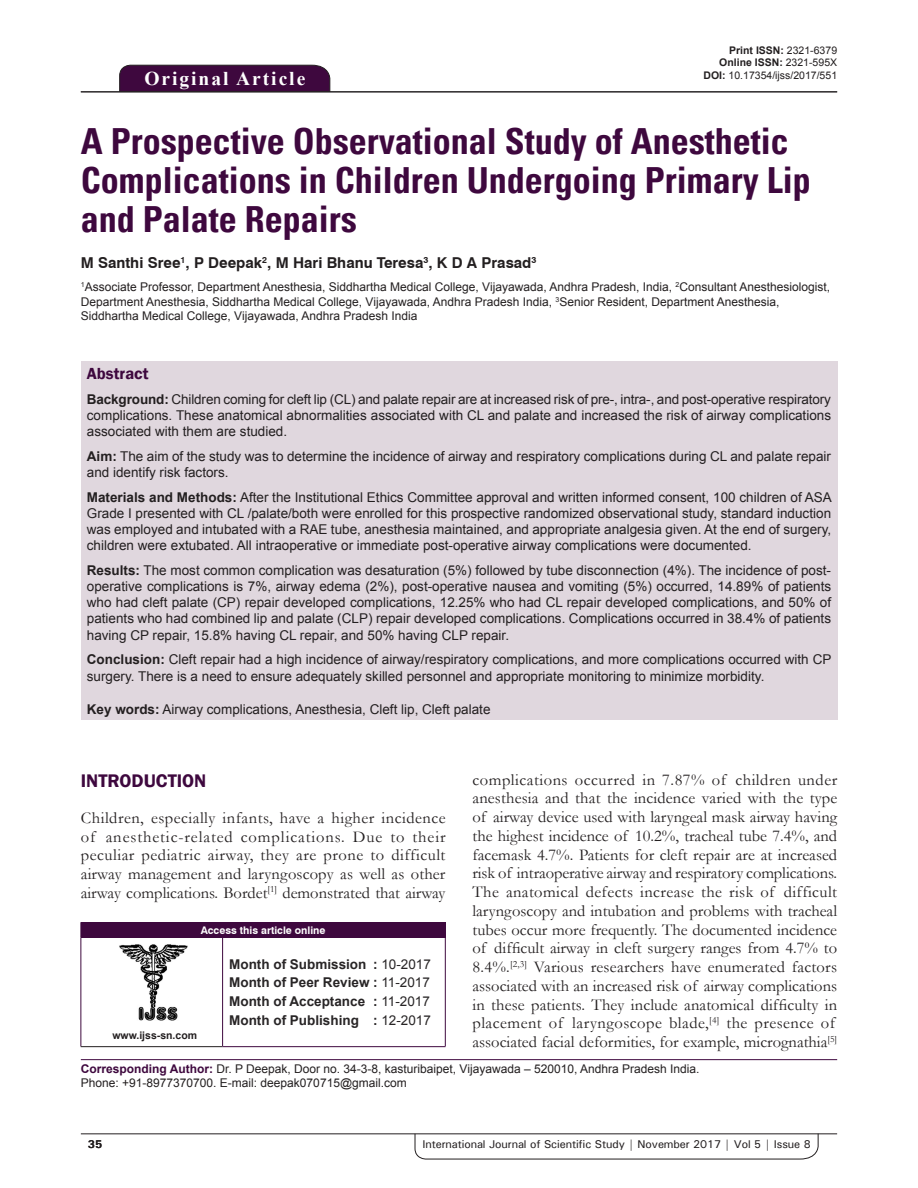
<style>
.page{position:relative;width:918px;height:1188px;background:#fff}
.page>*{position:absolute;margin:0;border:0;box-sizing:border-box;transform-origin:0 0}
.AT{font:700 condensed 36px/39px "Univers";color:#3e083e}
.AH{font:700 19.5px "Times New Roman";letter-spacing:.1em;color:#fff}
.t1{font:600 18.75px "Franklin Gothic";color:#3e083e}
.TX{font:16.5px/18.8px "Garamond";color:#231f20}
.ABSH{font:600 16.5px "Franklin Gothic";color:#3e083e}
.AU{font:700 15px "Swiss 721 BT";color:#231f20}
.ABS{font:13.5px/16.2px "Arial";color:#231f20;text-align:justify}
.HIS{font:700 13.5px/18.8px "Arial";color:#282526;text-align:justify}
.KWD{font:13.5px "Arial";color:#231f20}
.AFF{font:12px/14.4px "Arial";color:#231f20}
.ADD{font:12px/14.4px "Arial";color:#231f20}
.RF{font:500 11.25px "Univers";letter-spacing:-.01em;color:#231f20}
.t2{font:700 11.25px "Univers";color:#231f20}
.DOI{font:700 10.5px "Arial";color:#231f20}
.DOI-2{font:10.5px "Arial";color:#231f20}
.AAO{font:700 10.5px "Swiss 721 BT";color:#fff}
.Web{font:700 10.5px "Arial";color:#231f20}
.s1{font-weight:400}
.s2{font-weight:700}
.s3{font-weight:700;color:#3e083e}
</style>
<div class="page">
<svg style="left:415px;top:1133px;width:404px;height:26px"></svg>
<hr style="left:81px;top:1134px;width:756px;height:1px;background:#231f20">
<div style="left:119px;top:65px;width:211px;height:26px;background:#3e083e"></div>
<hr style="left:81px;top:91px;width:756px;height:1px;background:#231f20">
<div style="left:81px;top:361px;width:756px;height:359px;background:#e0d7de"></div>
<img style="left:119px;top:944px;width:69px;height:76px">
<div style="left:81px;top:922px;width:364px;height:15px;background:#3e083e"></div>
<svg style="left:445px;top:922px;width:1px;height:15px"></svg>
<hr style="left:81px;top:937px;width:142px;height:1px;background:#3e083e">
<hr style="left:81px;top:938px;width:1px;height:108px;background:#3e083e">
<hr style="left:81px;top:1046px;width:142px;height:1px;background:#231f20">
<hr style="left:223px;top:937px;width:223px;height:1px;background:#3e083e">
<hr style="left:222px;top:938px;width:1px;height:108px;background:#3e083e">
<hr style="left:445px;top:938px;width:1px;height:108px;background:#3e083e">
<hr style="left:223px;top:1046px;width:223px;height:1px;background:#3e083e">
<hr style="left:81px;top:1059px;width:756px;height:1px;background:#3e083e">
<p class="AH" style="left:144px;top:64px;width:162px">Original Article</p>
<p class="DOI" style="left:729px;top:42px;width:109px">Print ISSN: <span class="s1">2321-6379</span></p>
<p class="DOI" style="left:719px;top:55px;width:119px">Online ISSN: <span class="s1">2321-595X</span></p>
<p class="DOI-2" style="left:704px;top:68px;width:135px"><span class="s2">DOI:</span> 10.17354/ijss/2017/551</p>
<p class="AT" style="left:81px;top:122px;width:731px">A Prospective Observational Study of Anesthetic<br>Complications in Children Undergoing Primary Lip and Palate Repairs</p>
<p class="AU" style="left:81px;top:254px;width:457px">M Santhi Sree<sup>1</sup>, P Deepak<sup>2</sup>, M Hari Bhanu Teresa<sup>3</sup>, K D A Prasad<sup>3</sup></p>
<p class="AFF" style="left:81px;top:280px;width:751px"><sup>1</sup>Associate Professor, Department Anesthesia, Siddhartha Medical College, Vijayawada, Andhra Pradesh, India, <sup>2</sup>Consultant Anesthesiologist,<br>Department Anesthesia, Siddhartha Medical College, Vijayawada, Andhra Pradesh India, <sup>3</sup>Senior Resident, Department Anesthesia,<br>Siddhartha Medical College, Vijayawada, Andhra Pradesh India</p>
<p class="ABSH" style="left:87px;top:363px;width:63px">Abstract</p>
<p class="ABS" style="left:87px;top:391px;width:746px"><span class="s2">Background:</span> Children coming for cleft lip (CL) and palate repair are at increased risk of pre-, intra-, and post-operative respiratory complications. These anatomical abnormalities associated with CL and palate and increased the risk of airway complications associated with them are studied.</p>
<p class="ABS" style="left:87px;top:448px;width:746px"><span class="s2">Aim:</span> The aim of the study was to determine the incidence of airway and respiratory complications during CL and palate repair and identify risk factors.</p>
<p class="ABS" style="left:87px;top:489px;width:747px"><span class="s2">Materials and Methods:</span> After the Institutional Ethics Committee approval and written informed consent, 100 children of ASA Grade I presented with CL /palate/both were enrolled for this prospective randomized observational study, standard induction was employed and intubated with a RAE tube, anesthesia maintained, and appropriate analgesia given. At the end of surgery, children were extubated. All intraoperative or immediate post-operative airway complications were documented.</p>
<p class="ABS" style="left:87px;top:562px;width:746px"><span class="s2">Results:</span> The most common complication was desaturation (5%) followed by tube disconnection (4%). The incidence of post&shy;operative complications is 7%, airway edema (2%), post-operative nausea and vomiting (5%) occurred, 14.89% of patients who had cleft palate (CP) repair developed complications, 12.25% who had CL repair developed complications, and 50% of patients who had combined lip and palate (CLP) repair developed complications. Complications occurred in 38.4% of patients having CP repair, 15.8% having CL repair, and 50% having CLP repair.</p>
<p class="ABS" style="left:87px;top:651px;width:746px"><span class="s2">Conclusion:</span> Cleft repair had a high incidence of airway/respiratory complications, and more complications occurred with CP surgery. There is a need to ensure adequately skilled personnel and appropriate monitoring to minimize morbidity.</p>
<p class="KWD" style="left:87px;top:700px;width:405px"><span class="s2">Key words:</span> Airway complications, Anesthesia, Cleft lip, Cleft palate</p>
<p class="TX" style="left:473px;top:770px;width:366px">complications occurred in 7.87% of children under anesthesia and that the incidence varied with the type of airway device used with laryngeal mask airway having the highest incidence of 10.2%, tracheal tube 7.4%, and facemask 4.7%. Patients for cleft repair are at increased risk of intraoperative airway and respiratory complications.<br>The anatomical defects increase the risk of difficult laryngoscopy and intubation and problems with tracheal tubes occur more frequently. The documented incidence of difficult airway in cleft surgery ranges from 4.7% to 8.4%.<sup>[2,3]</sup> Various researchers have enumerated factors associated with an increased risk of airway complications in these patients. They include anatomical difficulty in placement of laryngoscope blade,<sup>[4]</sup> the presence of associated facial deformities, for example, micrognathia<sup>[5]</sup></p>
<h1 class="t1" style="left:81px;top:769px;width:127px">INTRODUCTION</h1>
<p class="TX" style="left:81px;top:808px;width:366px;text-align:justify">Children, especially infants, have a higher incidence of anesthetic-related complications. Due to their peculiar pediatric airway, they are prone to difficult airway management and laryngoscopy as well as other airway complications. Bordet<sup>[1]</sup> demonstrated that airway</p>
<p class="AAO" style="left:201px;top:924px;width:126px">Access this article online</p>
<p class="HIS" style="left:229px;top:955px;width:203px">Month of Submission : <span class="s1">10-2017<br></span>Month of Peer Review : <span class="s1">11-2017<br></span>Month of Acceptance : <span class="s1">11-2017<br></span>Month of Publishing : <span class="s1">12-2017</span></p>
<p class="ADD" style="left:81px;top:1061px;width:620px"><span class="s3">Corresponding Author:</span> Dr. P Deepak, Door no. 34-3-8, kasturibaipet, Vijayawada – 520010, Andhra Pradesh India.<br>Phone: +91-8977370700. E-mail: deepak070715@gmail.com</p>
<p class="Web" style="left:112px;top:1028px;width:86px">www.ijss-sn.com</p>
<p class="t2" style="left:88px;top:1137px;width:16px">35</p>
<p class="RF" style="left:422px;top:1137px;width:390px">International Journal of Scientific Study | November 2017 | Vol 5 | Issue 8</p>
</div>
